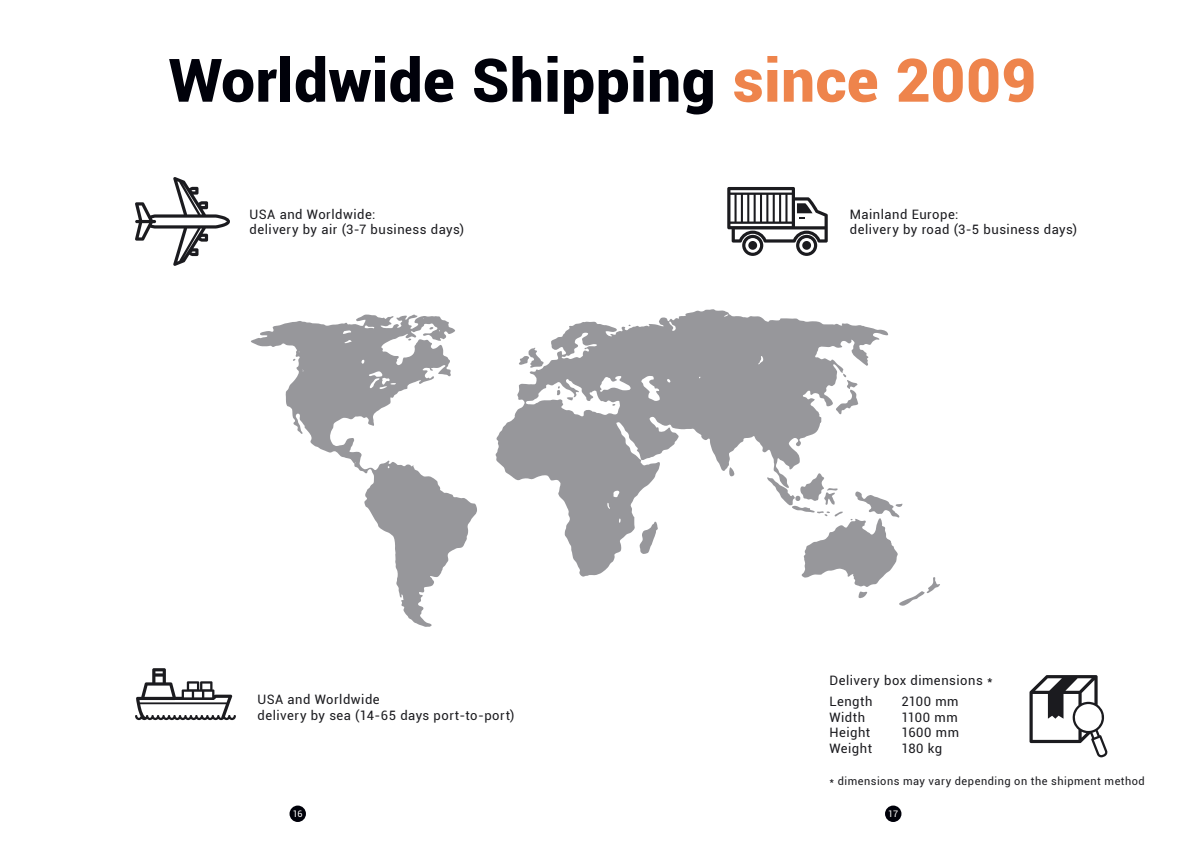
<style>
.page{position:relative;width:1191px;height:842px;background:#fff}
.page>*{position:absolute;margin:0;border:0;box-sizing:border-box;transform-origin:0 0}
.t1{font:900 60px "Roboto";letter-spacing:.01em;color:#00010a}
.t2{font:13px/15.6px "Roboto";letter-spacing:.035em;color:#1b1b1f}
.t3{font:11px "Roboto";letter-spacing:.045em;color:#1b1b1f}
.t4{font:9px "Roboto";color:#fff}
.s1{color:#ee844c}
</style>
<div class="page">
<svg style="left:135px;top:177px;width:95px;height:89px"></svg>
<svg style="left:1029px;top:675px;width:79px;height:82px"></svg>
<svg style="left:135px;top:668px;width:101px;height:52px"></svg>
<svg style="left:727px;top:187px;width:100px;height:69px"></svg>
<svg style="left:803px;top:501px;width:137px;height:105px"></svg>
<svg style="left:495px;top:309px;width:393px;height:268px"></svg>
<svg style="left:567px;top:397px;width:6px;height:3px"></svg>
<svg style="left:557px;top:385px;width:4px;height:11px"></svg>
<svg style="left:519px;top:348px;width:24px;height:20px"></svg>
<svg style="left:251px;top:314px;width:226px;height:313px"></svg>
<div style="left:289px;top:805px;width:17px;height:17px;background:#00010a;border-radius:50%"></div>
<div style="left:885px;top:805px;width:16px;height:17px;background:#00010a;border-radius:50%"></div>
<h1 class="t1" style="left:169px;top:55px;width:869px">Worldwide shipping <span class="s1">since 2009</span></h1>
<p class="t2" style="left:250px;top:207px;width:216px">USA and Worldwide:<br>delivery by air (3-7 business days)</p>
<p class="t2" style="left:257px;top:693px;width:259px">USA and Worldwide<br>delivery by sea (14-65 days port-to-port)</p>
<p class="t2" style="left:850px;top:207px;width:229px">Mainland Europe:<br>delivery by road (3-5 business days)</p>
<p class="t2" style="left:829px;top:670px;width:165px;line-height:21.3px">Delivery box dimensions *<br>Length</p>
<p class="t2" style="left:901px;top:694px;width:59px">2100 mm</p>
<p class="t2" style="left:829px;top:710px;width:37px">Width</p>
<p class="t2" style="left:901px;top:710px;width:58px">1100 mm</p>
<p class="t2" style="left:829px;top:726px;width:42px">Height</p>
<p class="t2" style="left:901px;top:726px;width:59px">1600 mm</p>
<p class="t2" style="left:829px;top:741px;width:44px">Weight</p>
<p class="t2" style="left:901px;top:741px;width:42px">180 kg</p>
<p class="t3" style="left:829px;top:776px;width:317px">* dimensions may vary depending on the shipment method</p>
<p class="t4" style="left:293px;top:810px;width:11px">16</p>
<p class="t4" style="left:888px;top:810px;width:12px">17</p>
</div>
